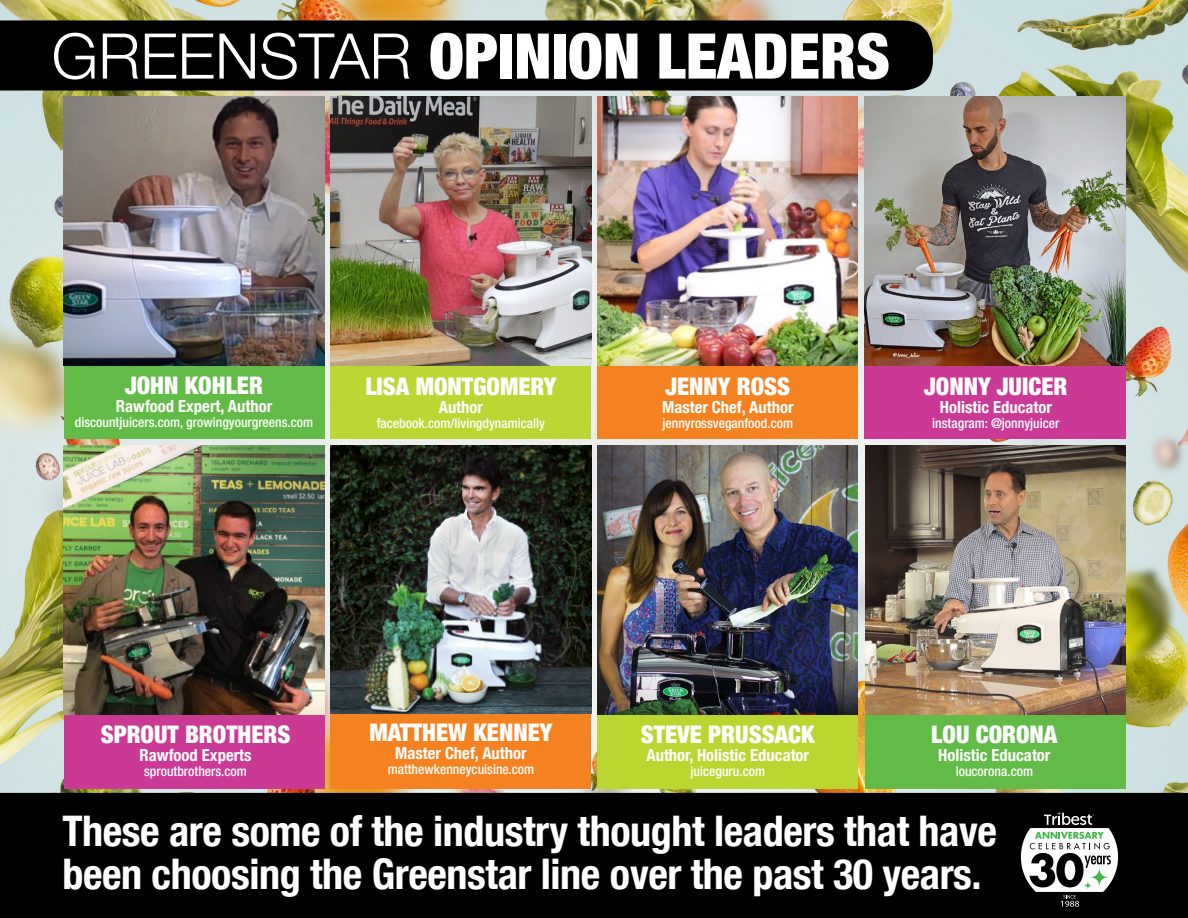
<style>
.page{position:relative;width:1188px;height:918px;background:#fff}
.page>*{position:absolute;margin:0;border:0;box-sizing:border-box;transform-origin:0 0}
.t1{font:900 condensed 63px "Helvetica Neue LT Com";color:#fff}
.t2{font:700 condensed 42.15px/43.2px "Helvetica Neue LT Com";letter-spacing:-.01em;color:#fff}
.t3{font:900 condensed 24.3px "Helvetica Neue LT Com";color:#fff}
.t4{font:700 condensed 16.65px "Helvetica Neue LT Com";color:#fff}
.t5{font:500 condensed 13.65px "Helvetica Neue LT Com";color:#fff}
.s1{font-weight:300;font-stretch:normal}
</style>
<div class="page">
<img style="left:0;top:0;width:1188px;height:793px">
<div style="left:64px;top:97px;width:260px;height:342px;background:#62bb47"></div>
<img style="left:64px;top:97px;width:260px;height:268px">
<div style="left:64px;top:446px;width:260px;height:342px;background:#ca3a95"></div>
<img style="left:64px;top:446px;width:260px;height:268px">
<div style="left:865px;top:97px;width:261px;height:342px;background:#ca3a95"></div>
<img style="left:865px;top:97px;width:261px;height:269px">
<div style="left:866px;top:446px;width:260px;height:342px;background:#62bb47"></div>
<img style="left:866px;top:446px;width:260px;height:269px">
<div style="left:331px;top:97px;width:260px;height:342px;background:#bcd633"></div>
<img style="left:331px;top:97px;width:260px;height:268px">
<div style="left:331px;top:446px;width:260px;height:342px;background:#f58220"></div>
<img style="left:331px;top:446px;width:260px;height:267px">
<div style="left:598px;top:97px;width:260px;height:342px;background:#f58220"></div>
<img style="left:598px;top:97px;width:260px;height:268px">
<div style="left:598px;top:446px;width:260px;height:342px;background:#bcd631"></div>
<img style="left:598px;top:446px;width:260px;height:268px">
<div style="left:0;top:20px;width:933px;height:71px;background:#000"></div>
<div style="left:0;top:793px;width:1188px;height:125px;background:#000"></div>
<div style="left:1013px;top:800px;width:113px;height:113px;border:8px solid #000;border-radius:50%"></div>
<svg style="left:1019px;top:800px;width:98px;height:113px"></svg>
<svg style="left:1089px;top:867px;width:20px;height:20px"></svg>
<h1 class="t1" style="left:52px;top:19px;width:840px"><span class="s1">GREENSTAR</span> OPINION LEADERS</h1>
<h3 class="t3" style="left:125px;top:371px;width:139px">JOHN KOHLER</h3>
<p class="t4" style="left:116px;top:396px;width:158px">Rawfood Expert, Author</p>
<p class="t5" style="left:75px;top:414px;width:240px">discountjuicers.com, growingyourgreens.com</p>
<h3 class="t3" style="left:365px;top:372px;width:193px">LISA MONTGOMERY</h3>
<p class="t4" style="left:439px;top:397px;width:46px">Author</p>
<p class="t5" style="left:377px;top:415px;width:170px">facebook.com/livingdynamically</p>
<h3 class="t3" style="left:665px;top:372px;width:126px">JENNY ROSS</h3>
<p class="t4" style="left:662px;top:397px;width:133px">Master Chef, Author</p>
<p class="t5" style="left:662px;top:415px;width:132px">jennyrossveganfood.com</p>
<h3 class="t3" style="left:924px;top:372px;width:145px">JONNY JUICER</h3>
<p class="t4" style="left:940px;top:397px;width:114px">Holistic Educator</p>
<p class="t5" style="left:932px;top:415px;width:129px">instagram: @jonnyjuicer</p>
<h3 class="t3" style="left:101px;top:719px;width:191px">SPROUT BROTHERS</h3>
<p class="t4" style="left:140px;top:745px;width:114px">Rawfood Experts</p>
<p class="t5" style="left:144px;top:763px;width:104px">sproutbrothers.com</p>
<h3 class="t3" style="left:369px;top:718px;width:185px">MATTHEW KENNEY</h3>
<p class="t4" style="left:395px;top:743px;width:133px">Master Chef, Author</p>
<p class="t5" style="left:388px;top:761px;width:148px">matthewkenneycuisine.com</p>
<h3 class="t3" style="left:641px;top:720px;width:175px">STEVE PRUSSACK</h3>
<p class="t4" style="left:646px;top:745px;width:164px">Author, Holistic Educator</p>
<p class="t5" style="left:690px;top:763px;width:76px">juiceguru.com</p>
<h3 class="t3" style="left:931px;top:720px;width:128px">LOU CORONA</h3>
<p class="t4" style="left:938px;top:745px;width:114px">Holistic Educator</p>
<p class="t5" style="left:956px;top:764px;width:79px">loucorona.com</p>
<h2 class="t2" style="left:62px;top:810px;width:936px">These are some of the industry thought leaders that have been choosing the Greenstar line over the past 30 years.</h2>
</div>
